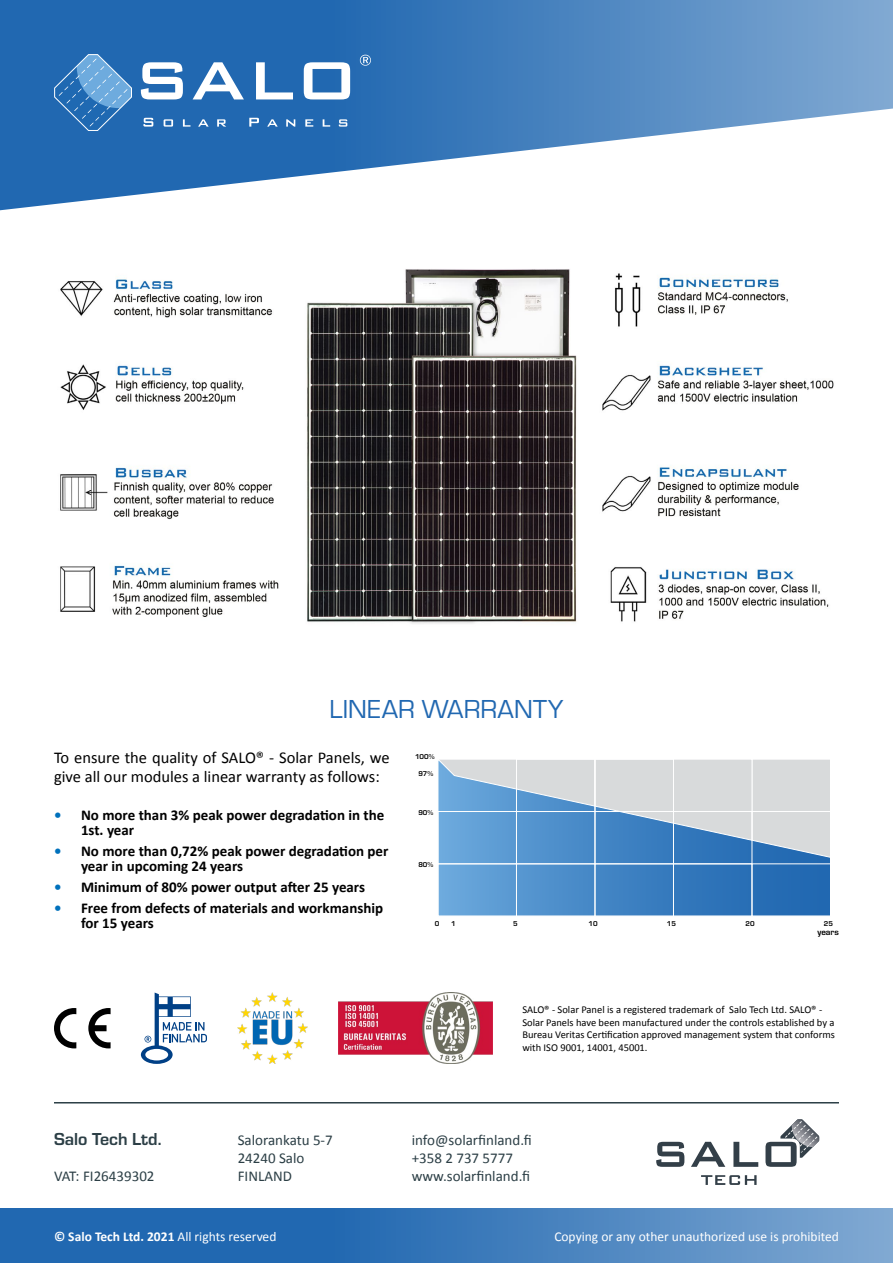
<style>
.page{position:relative;width:893px;height:1263px;background:#fff}
.page>*{position:absolute;margin:0;border:0;box-sizing:border-box;transform-origin:0 0}
.t1{font:27px "Eurostile";color:#2168b1}
.t2{font:700 18px "Eurostile";color:#2c3f46}
.t3{font:16.5px/19.8px "Calibri";color:#000}
.t4{font:700 15px/15px "Calibri";color:#000}
.t5{font:15px/18px "Calibri";color:#2c3f46}
.t6{font:13.5px "Calibri";color:#fff}
.t7{font:700 13.5px "Calibri";color:#fff}
.t8{font:10.5px/12.6px "Calibri";color:#000}
.t9{font:700 9px "Eurostile";color:#000}
.t10{font:700 7.2px "Eurostile";color:#000}
.s1{color:#0071bc}
.s2{font-weight:400}
</style>
<div class="page">
<svg style="left:0;top:0;width:893px;height:211px"></svg>
<svg style="left:143px;top:118px;width:10px;height:9px"></svg>
<svg style="left:164px;top:119px;width:9px;height:8px"></svg>
<svg style="left:183px;top:119px;width:7px;height:8px"></svg>
<svg style="left:198px;top:119px;width:11px;height:8px"></svg>
<svg style="left:217px;top:119px;width:9px;height:8px"></svg>
<svg style="left:249px;top:118px;width:10px;height:9px"></svg>
<svg style="left:267px;top:119px;width:11px;height:8px"></svg>
<svg style="left:286px;top:119px;width:9px;height:8px"></svg>
<svg style="left:305px;top:119px;width:8px;height:8px"></svg>
<svg style="left:323px;top:119px;width:7px;height:8px"></svg>
<svg style="left:339px;top:119px;width:8px;height:8px"></svg>
<svg style="left:141px;top:62px;width:42px;height:37px"></svg>
<svg style="left:193px;top:62px;width:51px;height:37px"></svg>
<svg style="left:256px;top:62px;width:37px;height:37px"></svg>
<svg style="left:304px;top:62px;width:46px;height:37px"></svg>
<svg style="left:360px;top:55px;width:11px;height:11px"></svg>
<svg style="left:54px;top:54px;width:79px;height:77px;background:#4384c2"></svg>
<svg style="left:0;top:1209px;width:893px;height:54px;background:#3f7cbb"></svg>
<img style="left:60px;top:269px;width:774px;height:355px">
<svg style="left:656px;top:1142px;width:28px;height:25px"></svg>
<svg style="left:691px;top:1142px;width:34px;height:25px"></svg>
<svg style="left:733px;top:1142px;width:25px;height:25px"></svg>
<svg style="left:701px;top:1175px;width:56px;height:10px"></svg>
<svg style="left:765px;top:1119px;width:54px;height:48px"></svg>
<hr style="left:54px;top:1102px;width:785px;height:1px;background:#2c3f46">
<svg style="left:438px;top:759px;width:392px;height:155px;background:#7ca6ce"></svg>
<div style="left:752px;top:863px;width:79px;height:53px;border:1px solid #fff"></div>
<div style="left:595px;top:863px;width:79px;height:53px;border:1px solid #fff"></div>
<div style="left:438px;top:863px;width:79px;height:53px;border:1px solid #fff"></div>
<div style="left:438px;top:811px;width:79px;height:53px;border:1px solid #fff"></div>
<div style="left:516px;top:811px;width:79px;height:53px;border:1px solid #fff"></div>
<div style="left:673px;top:811px;width:79px;height:53px;border:1px solid #fff"></div>
<div style="left:595px;top:811px;width:79px;height:53px;border:1px solid #fff"></div>
<div style="left:595px;top:759px;width:79px;height:53px;border:1px solid #fff"></div>
<div style="left:516px;top:759px;width:79px;height:53px;border:1px solid #fff"></div>
<img style="left:338px;top:992px;width:154px;height:72px">
<svg style="left:141px;top:992px;width:66px;height:72px"></svg>
<svg style="left:88px;top:1008px;width:23px;height:40px"></svg>
<svg style="left:54px;top:1008px;width:22px;height:40px"></svg>
<img style="left:237px;top:992px;width:71px;height:72px">
<h1 class="t1" style="left:330px;top:691px;width:235px">LINEAR WARRANTY</h1>
<h3 class="t3" style="left:54px;top:747px;width:337px">To ensure the quality of SALO® - Solar Panels, we give all our modules a linear warranty as follows:</h3>
<h3 class="t4" style="left:81px;top:807px;width:305px;text-indent:-27px"><span class="s1">•</span> No more than 3% peak power degradation in the<br>1st. year</h3>
<h3 class="t4" style="left:81px;top:843px;width:309px;text-indent:-27px"><span class="s1">•</span> No more than 0,72% peak power degradation per year in upcoming 24 years</h3>
<h3 class="t4" style="left:54px;top:879px;width:313px"><span class="s1">•</span> Minimum of 80% power output after 25 years</h3>
<h3 class="t4" style="left:81px;top:900px;width:304px;text-indent:-27px"><span class="s1">•</span> Free from defects of materials and workmanship for 15 years</h3>
<p class="t10" style="left:415px;top:752px;width:21px">100%</p>
<p class="t10" style="left:418px;top:768px;width:16px">97%</p>
<p class="t10" style="left:418px;top:807px;width:16px">90%</p>
<p class="t10" style="left:418px;top:859px;width:16px">80%</p>
<p class="t10" style="left:435px;top:918px;width:6px">0</p>
<p class="t10" style="left:451px;top:918px;width:6px">1</p>
<p class="t10" style="left:513px;top:918px;width:6px">5</p>
<p class="t10" style="left:588px;top:918px;width:11px">10</p>
<p class="t10" style="left:667px;top:918px;width:11px">15</p>
<p class="t10" style="left:745px;top:918px;width:11px">20</p>
<p class="t10" style="left:824px;top:918px;width:11px">25</p>
<p class="t9" style="left:817px;top:926px;width:23px">years</p>
<h2 class="t2" style="left:54px;top:1126px;width:109px">Salo Tech Ltd.</h2>
<h3 class="t5" style="left:54px;top:1167px;width:102px">VAT: FI26439302</h3>
<p class="t8" style="left:522px;top:1003px;width:314px">SALO® - Solar Panel is a registered trademark of Salo Tech Ltd. SALO® - Solar Panels have been manufactured under the controls established by a Bureau Veritas Certification approved management system that conforms with ISO 9001, 14001, 45001.</p>
<h3 class="t5" style="left:238px;top:1130px;width:97px">Salorankatu 5-7<br>24240 Salo<br>FINLAND</h3>
<h3 class="t5" style="left:412px;top:1130px;width:122px">info@solarfinland.fi +358 2 737 5777 www.solarfinland.fi</h3>
<p class="t7" style="left:54px;top:1227px;width:224px">© Salo Tech Ltd. 2021 <span class="s2">All rights reserved</span></p>
<p class="t6" style="left:554px;top:1227px;width:286px">Copying or any other unauthorized use is prohibited</p>
</div>
